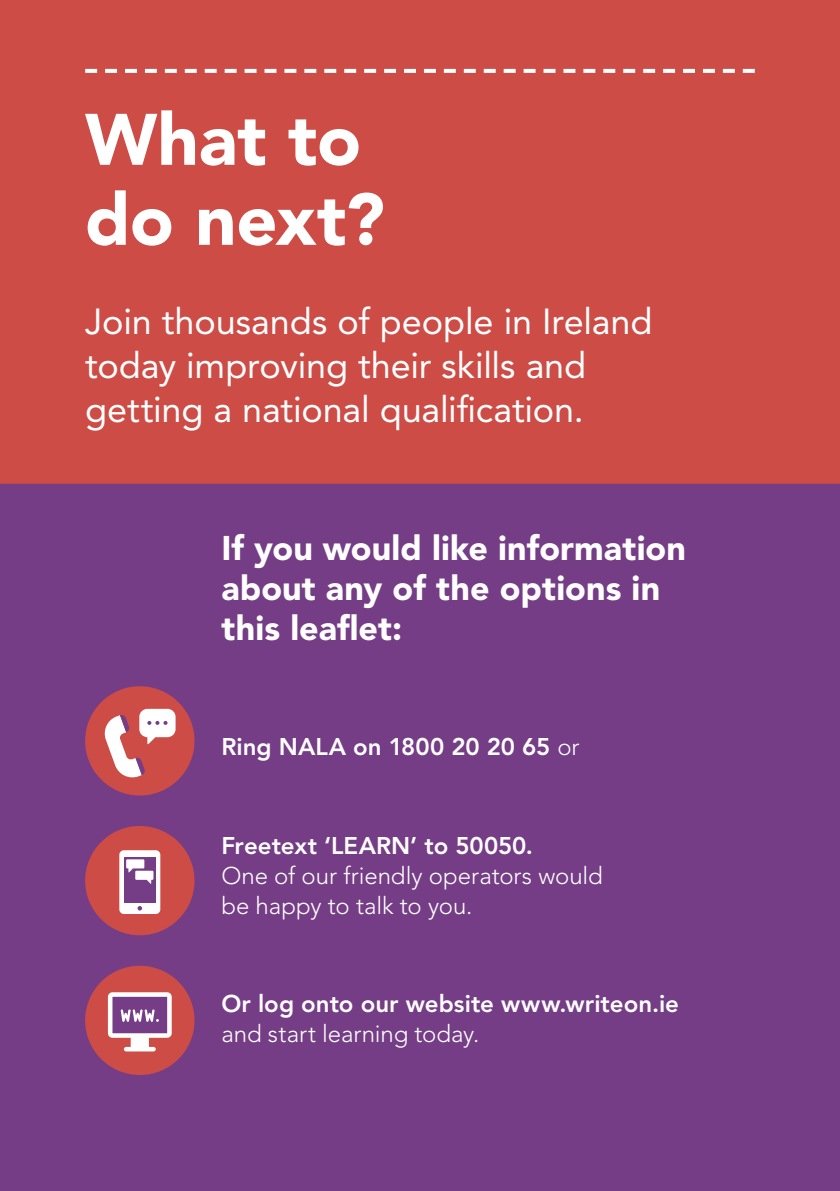
<style>
.page{position:relative;width:840px;height:1191px;background:#fff}
.page>*{position:absolute;margin:0;border:0;box-sizing:border-box;transform-origin:0 0}
.t1{font:900 72px/80px "Avenir LT";letter-spacing:-.005em;color:#fff}
.t2{font:36px/44px "Avenir LT";letter-spacing:-.005em;color:#fff}
.t3{font:900 34px/40px "Avenir LT";letter-spacing:.005em;color:#fff}
.t4{font:800 24px "Avenir LT";color:#fff}
.t5{font:300 24px/30px "Avenir LT";color:#fff}
.s1{font-weight:300}
</style>
<div class="page">
<div style="left:0;top:483px;width:839px;height:708px;background:#753d86"></div>
<div style="left:0;top:0;width:839px;height:484px;background:#cd4c46"></div>
<div style="left:85px;top:826px;width:109px;height:109px;background:#cd4c46;border-radius:50%"></div>
<div style="left:119px;top:850px;width:41px;height:64px;background:#fff;border-radius:5px"></div>
<div style="left:124px;top:857px;width:32px;height:45px;background:#753d86"></div>
<svg style="left:137px;top:906px;width:5px;height:4px"></svg>
<svg style="left:126px;top:859px;width:27px;height:25px"></svg>
<div style="left:85px;top:686px;width:109px;height:109px;background:#cd4c46;border-radius:50%"></div>
<svg style="left:104px;top:709px;width:71px;height:69px"></svg>
<svg style="left:85px;top:69px;width:669px;height:4px"></svg>
<div style="left:85px;top:965px;width:109px;height:110px;background:#cd4c46;border-radius:50%"></div>
<svg style="left:108px;top:992px;width:64px;height:59px;background:#b688a9"></svg>
<h1 class="t1" style="left:85px;top:99px;width:301px">What to do next?</h1>
<p class="t2" style="left:85px;top:300px;width:568px">Join thousands of people in Ireland today improving their skills and getting a national qualification.</p>
<p class="t3" style="left:221px;top:528px;width:466px">If you would like information about any of the options in this leaflet:</p>
<p class="t4" style="left:221px;top:733px;width:359px">Ring NALA on 1800 20 20 65 <span class="s1">or</span></p>
<p class="t4" style="left:221px;top:831px;width:313px">Freetext ‘LEARN’ to 50050.</p>
<p class="t5" style="left:221px;top:860px;width:383px">One of our friendly operators would be happy to talk to you.</p>
<p class="t4" style="left:221px;top:989px;width:459px">Or log onto our website www.writeon.ie</p>
<p class="t5" style="left:221px;top:1018px;width:259px">and start learning today.</p>
</div>
